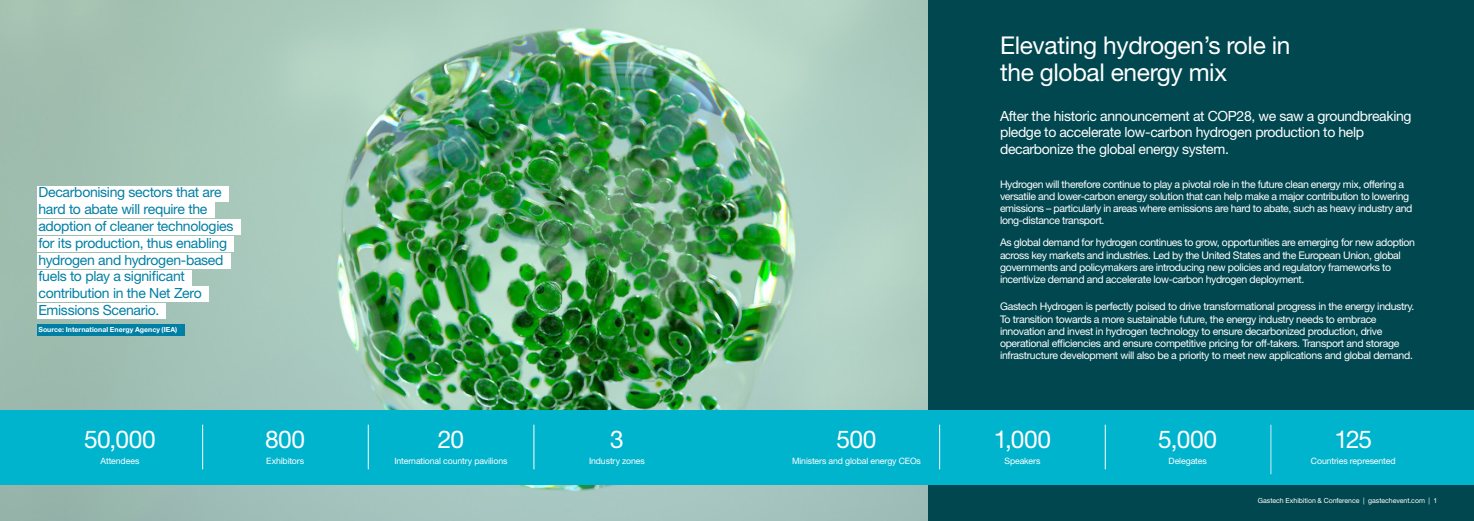
<style>
.page{position:relative;width:1474px;height:521px;background:#fff}
.page>*{position:absolute;margin:0;border:0;box-sizing:border-box;transform-origin:0 0}
.t1{font:24.5px/26.2px "Helvetica Neue";letter-spacing:-.015em;color:#fff}
.t2{font:14px/16.8px "Helvetica Neue";letter-spacing:-.025em;color:#007fa4}
.t3{font:14px/16.8px "Helvetica Neue";letter-spacing:-.025em;color:#fff}
.t4{font:10.5px/12.2px "Helvetica Neue";letter-spacing:-.035em;color:#fff}
.t5{font:8.75px "Helvetica Neue";letter-spacing:-.015em;color:#fff}
.t6{font:7px "Helvetica Neue";letter-spacing:-.005em;color:#fff}
.t7{font:700 7px "Helvetica Neue";letter-spacing:.005em;color:#fff}
</style>
<div class="page">
<img style="left:0;top:0;width:928px;height:521px">
<div style="left:928px;top:0;width:545px;height:521px;background:#004750"></div>
<div style="left:37px;top:186px;width:192px;height:15px;background:#fff"></div>
<div style="left:37px;top:203px;width:178px;height:15px;background:#fff"></div>
<div style="left:37px;top:220px;width:203px;height:15px;background:#fff"></div>
<div style="left:37px;top:236px;width:197px;height:15px;background:#fff"></div>
<div style="left:37px;top:253px;width:193px;height:15px;background:#fff"></div>
<div style="left:37px;top:270px;width:155px;height:15px;background:#fff"></div>
<div style="left:37px;top:287px;width:172px;height:15px;background:#fff"></div>
<div style="left:37px;top:304px;width:129px;height:15px;background:#fff"></div>
<div style="left:37px;top:324px;width:147px;height:11px;background:#007fa4"></div>
<div style="left:0;top:410px;width:1473px;height:74px;background:#00b4ce"></div>
<hr style="left:202px;top:425px;width:1px;height:44px;background:#fff">
<hr style="left:533px;top:425px;width:1px;height:44px;background:#fff">
<hr style="left:368px;top:425px;width:1px;height:44px;background:#fff">
<hr style="left:1270px;top:425px;width:1px;height:49px;background:#fff">
<hr style="left:1105px;top:425px;width:1px;height:44px;background:#fff">
<hr style="left:939px;top:425px;width:1px;height:44px;background:#fff">
<p class="t2" style="left:38px;top:185px;width:196px">Decarbonising sectors that are hard to abate will require the adoption of cleaner technologies for its production, thus enabling hydrogen and hydrogen-based fuels to play a significant contribution in the Net Zero<br>Emissions Scenario.</p>
<p class="t7" style="left:38px;top:324px;width:140px">Source: International Energy Agency (IEA)</p>
<h1 class="t1" style="left:84px;top:428px;width:73px">50,000</h1>
<p class="t5" style="left:101px;top:454px;width:40px">Attendees</p>
<h1 class="t1" style="left:265px;top:428px;width:42px">800</h1>
<p class="t5" style="left:266px;top:454px;width:39px">Exhibitors</p>
<h1 class="t1" style="left:438px;top:428px;width:28px">20</h1>
<p class="t5" style="left:394px;top:454px;width:114px">International country pavilions</p>
<h1 class="t1" style="left:610px;top:428px;width:15px">3</h1>
<p class="t5" style="left:589px;top:454px;width:57px">Industry zones</p>
<h1 class="t1" style="left:836px;top:428px;width:41px">500</h1>
<p class="t5" style="left:792px;top:454px;width:130px">Ministers and global energy CEOs</p>
<h1 class="t1" style="left:1000px;top:34px;width:292px">Elevating hydrogen’s role in the global energy mix</h1>
<h2 class="t3" style="left:1000px;top:108px;width:413px">After the historic announcement at COP28, we saw a groundbreaking pledge to accelerate low-carbon hydrogen production to help decarbonize the global energy system.</h2>
<p class="t4" style="left:1000px;top:178px;width:414px">Hydrogen will therefore continue to play a pivotal role in the future clean energy mix, offering a versatile and lower-carbon energy solution that can help make a major contribution to lowering emissions – particularly in areas where emissions are hard to abate, such as heavy industry and long-distance transport.</p>
<p class="t4" style="left:1000px;top:237px;width:416px">As global demand for hydrogen continues to grow, opportunities are emerging for new adoption across key markets and industries. Led by the United States and the European Union, global governments and policymakers are introducing new policies and regulatory frameworks to incentivize demand and accelerate low-carbon hydrogen deployment.</p>
<p class="t4" style="left:1000px;top:301px;width:416px">Gastech Hydrogen is perfectly poised to drive transformational progress in the energy industry.<br>To transition towards a more sustainable future, the energy industry needs to embrace innovation and invest in hydrogen technology to ensure decarbonized production, drive operational efficiencies and ensure competitive pricing for off-takers. Transport and storage infrastructure development will also be a priority to meet new applications and global demand.</p>
<h1 class="t1" style="left:993px;top:428px;width:59px">1,000</h1>
<p class="t5" style="left:1004px;top:454px;width:38px">Speakers</p>
<h1 class="t1" style="left:1158px;top:428px;width:60px">5,000</h1>
<p class="t5" style="left:1168px;top:454px;width:40px">Delegates</p>
<h1 class="t1" style="left:1334px;top:428px;width:39px">125</h1>
<p class="t5" style="left:1310px;top:454px;width:86px">Countries represented</p>
<p class="t6" style="left:1257px;top:495px;width:181px">Gastech Exhibition &amp; Conference | gastechevent.com | 1</p>
</div>
